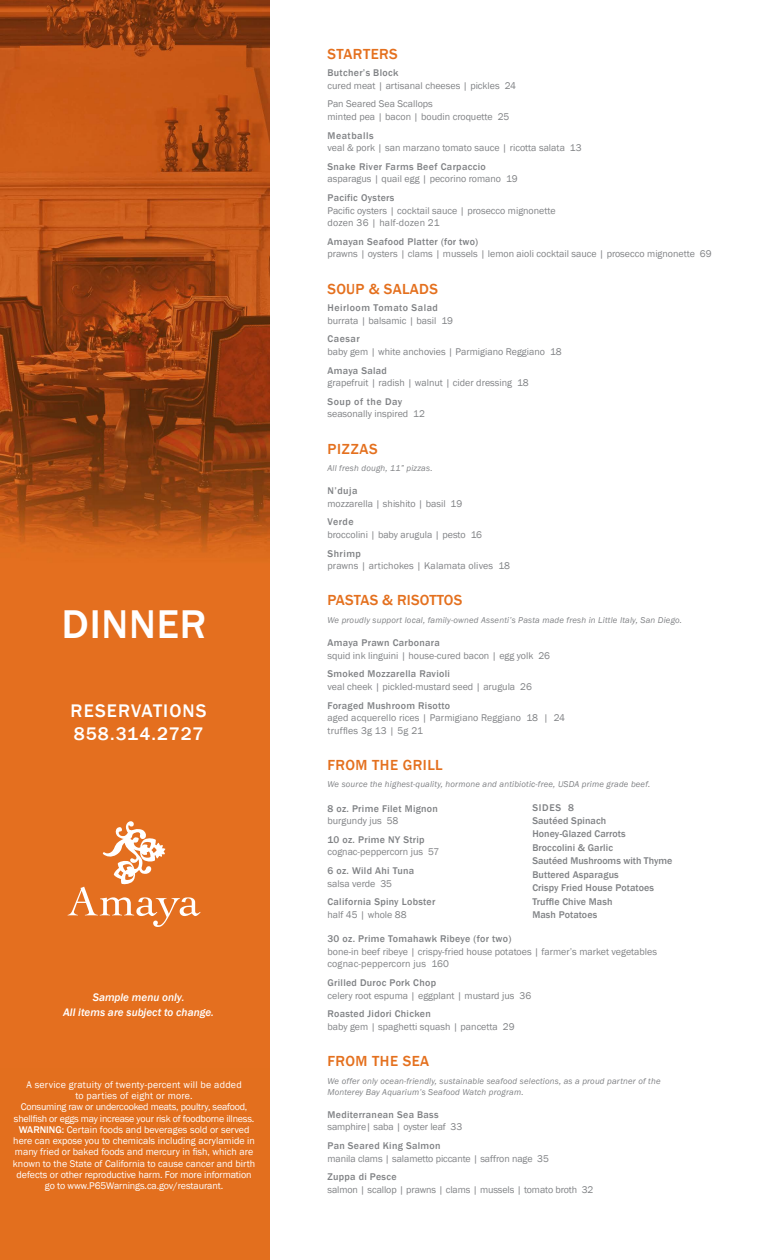
<style>
.page{position:relative;width:765px;height:1260px;background:#fff}
.page>*{position:absolute;margin:0;border:0;box-sizing:border-box;transform-origin:0 0}
.t1{font:500 41.25px "Franklin Gothic";letter-spacing:.02em;color:#fff}
.t2{font:500 18.75px/23.8px "Franklin Gothic";letter-spacing:.06em;color:#fff}
.t3{font:500 15px "Franklin Gothic";letter-spacing:.03em;color:#e4701e}
.t4{font:500 15px "Franklin Gothic";letter-spacing:.01em;color:#e4701e}
.t5{font:italic 500 11.25px/15px "Franklin Gothic";color:#fff;text-align:center}
.t6{font:10px/12.5px "Franklin Gothic";color:#808285}
.t7{font:10px/11.2px "Franklin Gothic";color:#fff;text-align:center}
.t8{font:500 10px "Franklin Gothic";letter-spacing:.03em;color:#808285}
.t9{font:500 10px/13.5px "Franklin Gothic";letter-spacing:.01em;color:#808285}
.t10{font:500 10px "Franklin Gothic";letter-spacing:.05em;color:#808285}
.t11{font:italic 8.75px/11.2px "Franklin Gothic";letter-spacing:.02em;color:#808285}
.s1{font-weight:500}
</style>
<div class="page">
<img style="left:0;top:0;width:269px;height:1069px">
<div style="left:0;top:1069px;width:269px;height:191px;background:#e36f1e"></div>
<svg style="left:68px;top:821px;width:133px;height:106px"></svg>
<h1 class="t1" style="left:62px;top:599px;width:146px">DINNER</h1>
<h2 class="t2" style="left:71px;top:699px;width:137px">RESERVATIONS<br>858.314.2727</h2>
<p class="t5" style="left:63px;top:990px;width:152px">Sample menu only.<br>All items are subject to change.</p>
<p class="t7" style="left:13px;top:1079px;width:244px">A service gratuity of twenty-percent will be added<br>to parties of eight or more.<br>Consuming raw or undercooked meats, poultry, seafood, shellfish or eggs may increase your risk of foodborne illness.<br><span class="s1">WARNING:</span> Certain foods and beverages sold or served here can expose you to chemicals including acrylamide in many fried or baked foods and mercury in fish, which are known to the State of California to cause cancer and birth defects or other reproductive harm. For more information go to www.P65Warnings.ca.gov/restaurant.</p>
<h3 class="t3" style="left:328px;top:44px;width:72px">STARTERS</h3>
<p class="t8" style="left:328px;top:67px;width:72px">Butcher’s Block</p>
<p class="t6" style="left:328px;top:76px;width:190px;line-height:18.8px">cured meat | artisanal cheeses | pickles 24<br>Pan Seared Sea Scallops</p>
<p class="t6" style="left:328px;top:111px;width:183px">minted pea | bacon | boudin croquette 25</p>
<p class="t10" style="left:328px;top:129px;width:48px">Meatballs</p>
<p class="t6" style="left:328px;top:142px;width:256px">veal &amp; pork | san marzano tomato sauce | ricotta salata 13</p>
<p class="t8" style="left:328px;top:160px;width:160px">Snake River Farms Beef Carpaccio</p>
<p class="t6" style="left:328px;top:173px;width:192px">asparagus | quail egg | pecorino romano 19</p>
<p class="t8" style="left:328px;top:192px;width:69px">Pacific Oysters</p>
<p class="t6" style="left:328px;top:204px;width:230px">Pacific oysters | cocktail sauce | prosecco mignonette dozen 36 | half-dozen 21</p>
<p class="t8" style="left:328px;top:235px;width:152px">Amayan Seafood Platter (for two)</p>
<p class="t6" style="left:328px;top:248px;width:386px">prawns | oysters | clams | mussels | lemon aioli cocktail sauce | prosecco mignonette 69</p>
<h3 class="t3" style="left:328px;top:279px;width:112px">SOUP &amp; SALADS</h3>
<p class="t10" style="left:328px;top:302px;width:112px">Heirloom Tomato Salad</p>
<p class="t6" style="left:328px;top:314px;width:127px">burrata | balsamic | basil 19</p>
<p class="t8" style="left:328px;top:333px;width:34px">Caesar</p>
<p class="t6" style="left:328px;top:345px;width:236px">baby gem | white anchovies | Parmigiano Reggiano 18</p>
<p class="t8" style="left:328px;top:364px;width:61px">Amaya Salad</p>
<p class="t6" style="left:328px;top:377px;width:203px">grapefruit | radish | walnut | cider dressing 18</p>
<p class="t10" style="left:328px;top:395px;width:76px">Soup of the Day</p>
<p class="t6" style="left:328px;top:408px;width:99px">seasonally inspired 12</p>
<h3 class="t3" style="left:328px;top:439px;width:52px">PIZZAS</h3>
<p class="t11" style="left:328px;top:463px;width:107px">All fresh dough, 11” pizzas.</p>
<p class="t8" style="left:328px;top:485px;width:32px">N’duja</p>
<p class="t6" style="left:328px;top:497px;width:136px">mozzarella | shishito | basil 19</p>
<p class="t8" style="left:328px;top:516px;width:28px">Verde</p>
<p class="t6" style="left:328px;top:529px;width:156px">broccolini | baby arugula | pesto 16</p>
<p class="t8" style="left:328px;top:547px;width:35px">Shrimp</p>
<p class="t6" style="left:328px;top:560px;width:184px">prawns | artichokes | Kalamata olives 18</p>
<h3 class="t4" style="left:328px;top:591px;width:136px">PASTAS &amp; RISOTTOS</h3>
<p class="t11" style="left:328px;top:615px;width:356px">We proudly support local, family-owned Assenti’s Pasta made fresh in Little Italy, San Diego.</p>
<p class="t8" style="left:328px;top:637px;width:114px">Amaya Prawn Carbonara</p>
<p class="t6" style="left:328px;top:649px;width:224px">squid ink linguini | house-cured bacon | egg yolk 26</p>
<p class="t8" style="left:328px;top:668px;width:124px">Smoked Mozzarella Ravioli</p>
<p class="t6" style="left:328px;top:680px;width:206px">veal cheek | pickled-mustard seed | arugula 26</p>
<p class="t8" style="left:328px;top:699px;width:124px">Foraged Mushroom Risotto</p>
<p class="t6" style="left:328px;top:712px;width:239px">aged acquerello rices | Parmigiano Reggiano 18 | 24 truffles 3g 13 | 5g 21</p>
<h3 class="t3" style="left:328px;top:756px;width:117px">FROM THE GRILL</h3>
<p class="t11" style="left:328px;top:779px;width:324px">We source the highest-quality, hormone and antibiotic-free, USDA prime grade beef.</p>
<p class="t8" style="left:328px;top:802px;width:112px">8 oz. Prime Filet Mignon</p>
<p class="t6" style="left:328px;top:815px;width:72px">burgundy jus 58</p>
<p class="t8" style="left:328px;top:833px;width:99px">10 oz. Prime NY Strip</p>
<p class="t6" style="left:328px;top:846px;width:113px">cognac-peppercorn jus 57</p>
<p class="t8" style="left:328px;top:865px;width:88px">6 oz. Wild Ahi Tuna</p>
<p class="t6" style="left:328px;top:877px;width:66px">salsa verde 35</p>
<p class="t8" style="left:328px;top:896px;width:109px">California Spiny Lobster</p>
<p class="t6" style="left:328px;top:909px;width:81px">half 45 | whole 88</p>
<p class="t8" style="left:328px;top:933px;width:185px">30 oz. Prime Tomahawk Ribeye (for two)</p>
<p class="t6" style="left:328px;top:945px;width:331px">bone-in beef ribeye | crispy-fried house potatoes | farmer’s market vegetables cognac-peppercorn jus 160</p>
<p class="t8" style="left:328px;top:977px;width:110px">Grilled Duroc Pork Chop</p>
<p class="t6" style="left:328px;top:989px;width:205px">celery root espuma | eggplant | mustard jus 36</p>
<p class="t8" style="left:328px;top:1008px;width:105px">Roasted Jidori Chicken</p>
<p class="t6" style="left:328px;top:1020px;width:189px">baby gem | spaghetti squash | pancetta 29</p>
<h3 class="t3" style="left:328px;top:1052px;width:103px">FROM THE SEA</h3>
<p class="t11" style="left:328px;top:1075px;width:335px">We offer only ocean-friendly, sustainable seafood selections, as a proud partner of the<br>Monterey Bay Aquarium’s Seafood Watch program.</p>
<p class="t8" style="left:328px;top:1108px;width:113px">Mediterranean Sea Bass</p>
<p class="t6" style="left:328px;top:1121px;width:136px">samphire| saba | oyster leaf 33</p>
<p class="t8" style="left:328px;top:1140px;width:114px">Pan Seared King Salmon</p>
<p class="t6" style="left:328px;top:1152px;width:223px">manila clams | salametto piccante | saffron nage 35</p>
<p class="t8" style="left:328px;top:1171px;width:71px">Zuppa di Pesce</p>
<p class="t6" style="left:328px;top:1184px;width:268px">salmon | scallop | prawns | clams | mussels | tomato broth 32</p>
<p class="t9" style="left:532px;top:801px;width:142px">SIDES 8<br>Sautéed Spinach<br>Honey-Glazed Carrots<br>Broccolini &amp; Garlic<br>Sautéed Mushrooms with Thyme<br>Buttered Asparagus<br>Crispy Fried House Potatoes<br>Truffle Chive Mash<br>Mash Potatoes</p>
</div>
